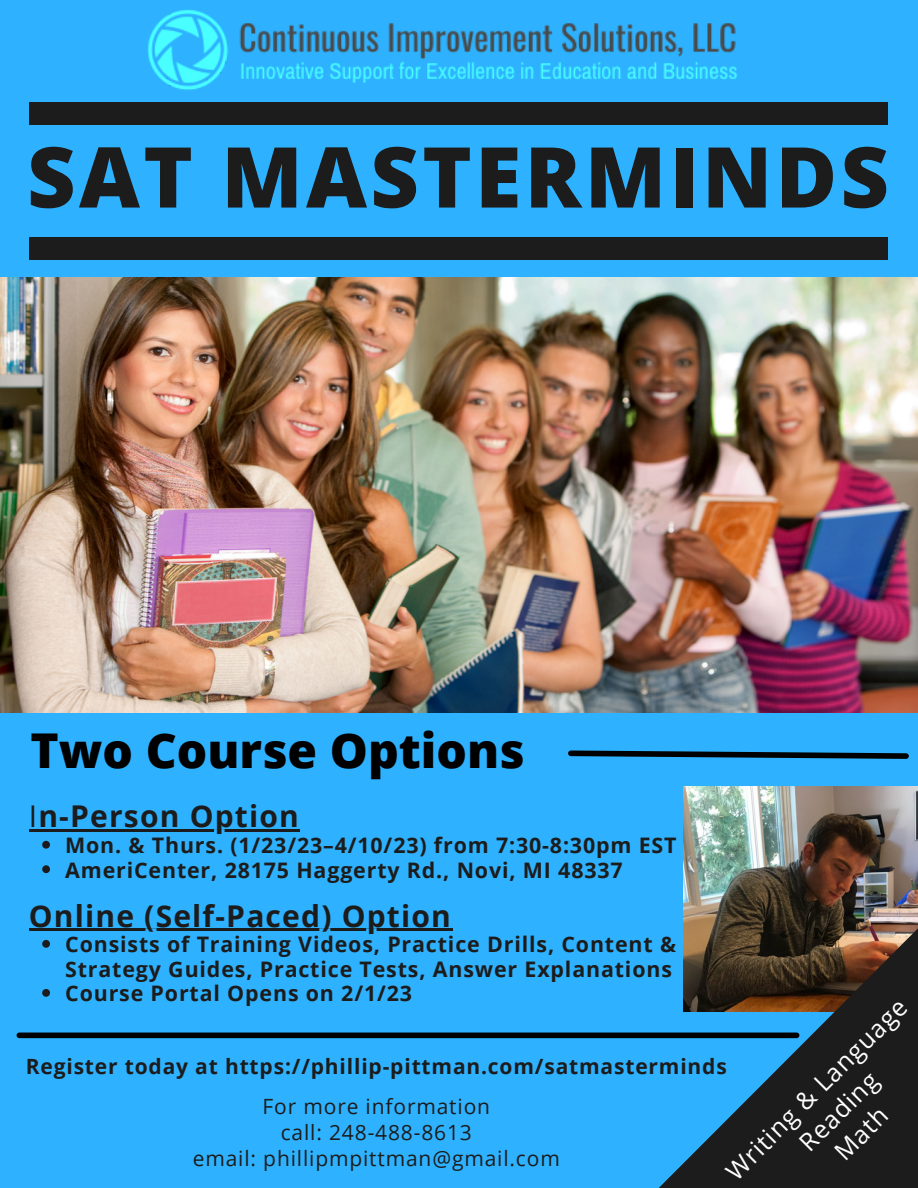
<style>
.page{position:relative;width:918px;height:1188px;background:#2eb2ff}
.page>*{position:absolute;margin:0;border:0;box-sizing:border-box;transform-origin:0 0}
.t1{font:800 84px "Open Sans";letter-spacing:.04em;color:#1c1c1c}
.t2{font:800 48px "Open Sans";color:#000}
.t3{font:700 30px "Open Sans";letter-spacing:.04em;color:#1c1c1c}
.t4{font:24.9px/31.5px "Open Sans";color:#fff;text-align:center}
.t5{font:700 21.45px/24.5px "Open Sans";letter-spacing:.04em;color:#1c1c1c}
.t6{font:21px/25.8px "Open Sans";letter-spacing:.04em;color:#1c1c1c;text-align:center}
.t7{font:700 21px "Open Sans";letter-spacing:.04em;color:#1c1c1c}
.s1{font-weight:400}
</style>
<div class="page">
<img style="left:0;top:278px;width:918px;height:434px">
<img style="left:684px;top:786px;width:234px;height:140px">
<svg style="left:329px;top:926px;width:589px;height:262px"></svg>
<div style="left:29px;top:237px;width:858px;height:22px;background:#1c1c1c"></div>
<div style="left:29px;top:103px;width:858px;height:22px;background:#1c1c1c"></div>
<svg style="left:42px;top:841px;width:8px;height:8px"></svg>
<svg style="left:42px;top:865px;width:8px;height:8px"></svg>
<svg style="left:42px;top:940px;width:8px;height:8px"></svg>
<svg style="left:42px;top:989px;width:8px;height:8px"></svg>
<svg style="left:29px;top:830px;width:9px;height:2px"></svg>
<hr style="left:38px;top:830px;width:262px;height:2px;background:#1c1c1c">
<hr style="left:29px;top:929px;width:423px;height:2px;background:#1c1c1c">
<img style="left:99px;top:9px;width:654px;height:94px">
<svg style="left:568px;top:750px;width:341px;height:9px"></svg>
<div style="left:19px;top:1033px;width:778px;height:5px;background:#000"></div>
<h1 class="t1" style="left:27px;top:118px;width:863px">SAT MASTERMINDS</h1>
<h2 class="t2" style="left:31px;top:717px;width:496px">Two Course Options</h2>
<h3 class="t3" style="left:29px;top:795px;width:272px"><span class="s1">I</span>n-Person Option</h3>
<p class="t5" style="left:65px;top:833px;width:613px">Mon. &amp; Thurs. (1/23/23–4/10/23) from 7:30-8:30pm EST<br>AmeriCenter, 28175 Haggerty Rd., Novi, MI 48337</p>
<h3 class="t3" style="left:29px;top:895px;width:424px">Online (Self-Paced) Option</h3>
<p class="t5" style="left:65px;top:932px;width:612px">Consists of Training Videos, Practice Drills, Content &amp;<br>Strategy Guides, Practice Tests, Answer Explanations<br>Course Portal Opens on 2/1/23</p>
<p class="t4" style="left:719px;top:1164px;width:245px;rotate:-45deg">Writing &amp; Language<br>Reading<br>Math</p>
<p class="t7" style="left:26px;top:1051px;width:703px">Register today at https://phillip-pittman.com/satmasterminds</p>
<p class="t6" style="left:193px;top:1093px;width:369px">For more information<br>call: 248-488-8613<br>email: phillipmpittman@gmail.com</p>
</div>
